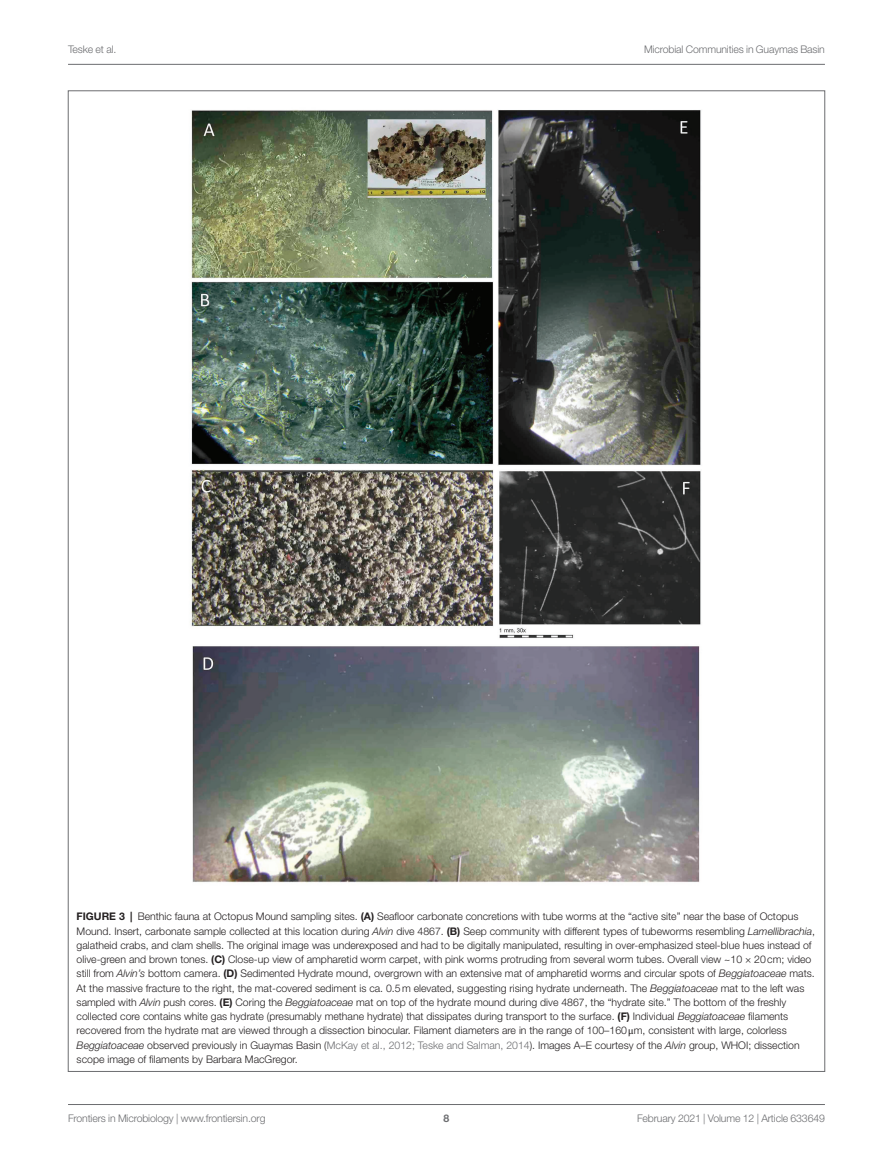
<style>
.page{position:relative;width:893px;height:1170px;background:#fff}
.page>*{position:absolute;margin:0;border:0;box-sizing:border-box;transform-origin:0 0}
.FIG_LEG{font:300 10.5px/14.2px "Helvetica Neue LT Std";color:#231f20}
.t1{font:300 10.5px "Helvetica Neue LT Std";letter-spacing:-.015em;color:#6c6d70}
.t2{font:700 10.5px "Helvetica Neue LT Std";color:#6c6d70}
.s1{font-weight:700}
.s2{font-style:italic}
.s3{font-family:"STIX General";font-weight:400}
.s4{color:#6c6d70}
</style>
<div class="page">
<hr style="left:68px;top:64px;width:757px;height:1px;background:#6c6d70">
<hr style="left:68px;top:1104px;width:757px;height:1px;background:#6c6d70">
<img style="left:190px;top:110px;width:511px;height:773px">
<p class="t1" style="left:68px;top:42px;width:50px">Teske et al.</p>
<p class="t1" style="left:644px;top:42px;width:182px">Microbial Communities in Guaymas Basin</p>
<p class="FIG_LEG" style="left:77px;top:909px;width:740px"><span class="s1">FIGURE 3 |</span> Benthic fauna at Octopus Mound sampling sites. <span class="s1">(A)</span> Seafloor carbonate concretions with tube worms at the “active site” near the base of Octopus Mound. Insert, carbonate sample collected at this location during <span class="s2">Alvin</span> dive 4867. <span class="s1">(B)</span> Seep community with different types of tubeworms resembling <span class="s2">Lamellibrachia</span>, galatheid crabs, and clam shells. The original image was underexposed and had to be digitally manipulated, resulting in over-emphasized steel-blue hues instead of olive-green and brown tones. <span class="s1">(C)</span> Close-up view of ampharetid worm carpet, with pink worms protruding from several worm tubes. Overall view ~10 × 20cm; video still from <span class="s2">Alvin’s</span> bottom camera. <span class="s1">(D)</span> Sedimented Hydrate mound, overgrown with an extensive mat of ampharetid worms and circular spots of <span class="s2">Beggiatoaceae</span> mats.<br>At the massive fracture to the right, the mat-covered sediment is ca. 0.5m elevated, suggesting rising hydrate underneath. The <span class="s2">Beggiatoaceae</span> mat to the left was sampled with <span class="s2">Alvin</span> push cores. <span class="s1">(E)</span> Coring the <span class="s2">Beggiatoaceae</span> mat on top of the hydrate mound during dive 4867, the “hydrate site.” The bottom of the freshly collected core contains white gas hydrate (presumably methane hydrate) that dissipates during transport to the surface. <span class="s1">(F)</span> Individual <span class="s2">Beggiatoaceae</span> filaments recovered from the hydrate mat are viewed through a dissection binocular. Filament diameters are in the range of 100–160<span class="s3">μ</span>m, consistent with large, colorless <span class="s2">Beggiatoaceae</span> observed previously in Guaymas Basin (<span class="s4">McKay et al., 2012; Teske and Salman, 2014</span>). Images A–E courtesy of the <span class="s2">Alvin</span> group, WHOI; dissection scope image of filaments by Barbara MacGregor.</p>
<p class="t1" style="left:68px;top:1111px;width:199px">Frontiers in Microbiology | www.frontiersin.org</p>
<p class="t2" style="left:444px;top:1111px;width:7px">8</p>
<p class="t1" style="left:637px;top:1111px;width:189px">February 2021 | Volume 12 | Article 633649</p>
</div>
